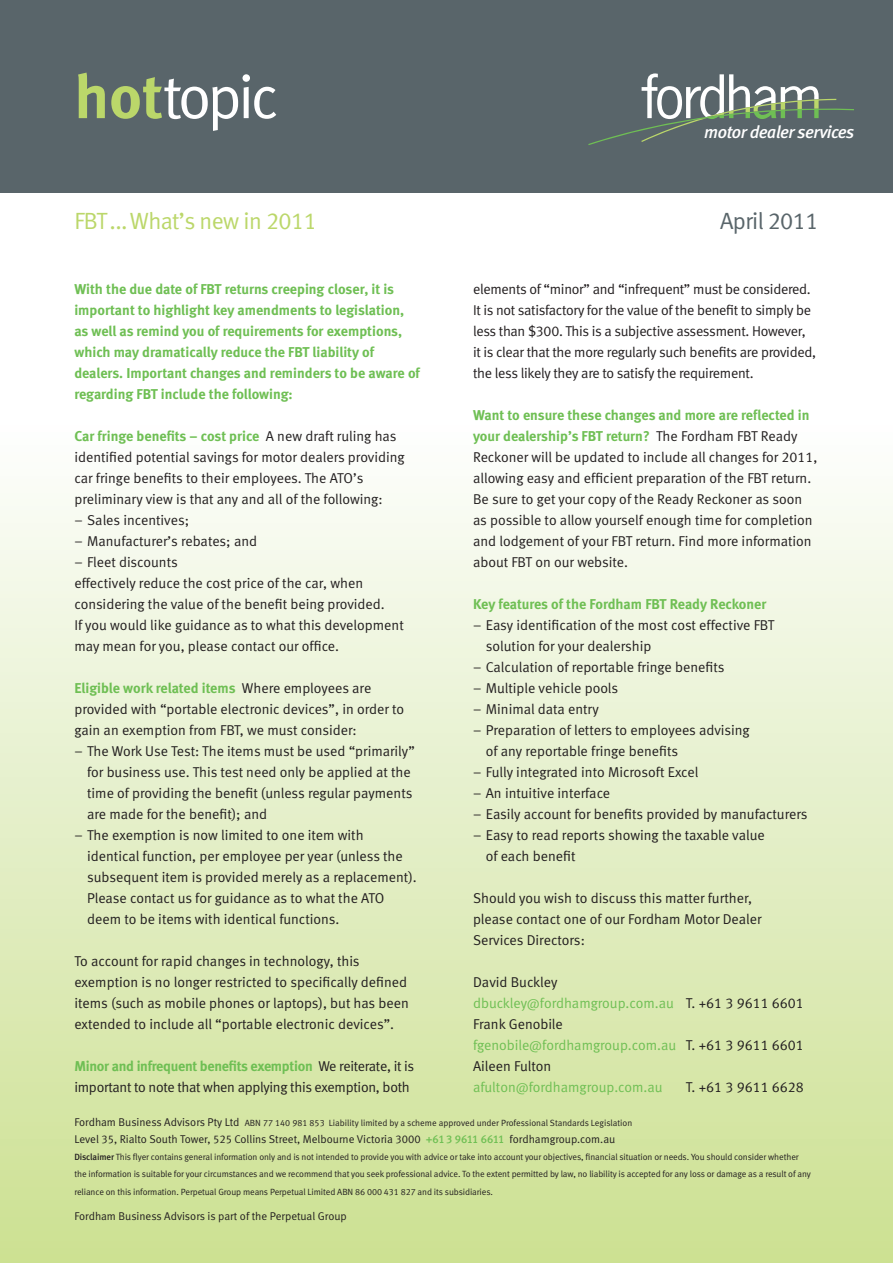
<style>
.page{position:relative;width:893px;height:1263px;background:#fff}
.page>*{position:absolute;margin:0;border:0;box-sizing:border-box;transform-origin:0 0}
.t1{font:61.5px "Meta Normal LF";letter-spacing:-.06em;color:#fff}
.t2{font:23.4px "Meta Normal LF";letter-spacing:-.025em;color:#bbd76a}
.t3{font:23.4px "Meta Normal LF";letter-spacing:-.025em;color:#59656a}
.t4{font:italic 17.55px "Meta Medium LF";letter-spacing:-.025em;color:#fff}
.t5{font:14.25px/21px "Meta Normal LF";color:#231f20}
.t6{font:14.25px/21px "Meta Normal LF";letter-spacing:-.02em;color:#231f20}
.t7{font:14.25px/21px "Meta Bold LF";color:#6fbf54}
.t8{font:14.25px "Meta Normal LF";color:#6fbf54}
.t9{font:11.25px "Meta Normal LF";color:#231f20}
.t10{font:9px/17.2px "Meta Normal LF";letter-spacing:-.01em;color:#231f20}
.s1{font-family:"Meta Bold LF";color:#bbd76a}
.s2{font-family:"Meta Bold LF";color:#6fbf54}
.s3{color:#231f20}
.s4{font-size:11.25px}
.s5{font-family:"Meta Medium LF";color:#6fbf54}
.s6{font-family:"Meta Medium LF"}
</style>
<div class="page">
<div style="left:0;top:421px;width:893px;height:842px;background:linear-gradient(to bottom,#fdfefd,#cce091)"></div>
<div style="left:0;top:0;width:893px;height:193px;background:#59656a"></div>
<svg style="left:588px;top:73px;width:266px;height:72px"></svg>
<p class="t1" style="left:74px;top:61px;width:206px"><span class="s1">hot</span>topic</p>
<p class="t4" style="left:704px;top:121px;width:152px">motor dealer services</p>
<p class="t2" style="left:74px;top:207px;width:244px">FBT ... What’s new in 2011</p>
<p class="t3" style="left:720px;top:207px;width:100px">April 2011</p>
<p class="t7" style="left:74px;top:278px;width:347px">With the due date of FBT returns creeping closer, it is important to highlight key amendments to legislation, as well as remind you of requirements for exemptions, which may dramatically reduce the FBT liability of dealers. Important changes and reminders to be aware of regarding FBT include the following:</p>
<p class="t5" style="left:74px;top:425px;width:332px"><span class="s2">Car fringe benefits – cost price</span> A new draft ruling has identified potential savings for motor dealers providing car fringe benefits to their employees. The ATO’s preliminary view is that any and all of the following:</p>
<p class="t5" style="left:74px;top:509px;width:116px">– Sales incentives;</p>
<p class="t5" style="left:74px;top:530px;width:184px">– Manufacturer’s rebates; and</p>
<p class="t5" style="left:74px;top:551px;width:105px">– Fleet discounts</p>
<p class="t5" style="left:74px;top:572px;width:331px">effectively reduce the cost price of the car, when considering the value of the benefit being provided.<br>If you would like guidance as to what this development may mean for you, please contact our office.</p>
<p class="t5" style="left:74px;top:677px;width:331px"><span class="s2">Eligible work related items</span> Where employees are provided with “portable electronic devices”, in order to gain an exemption from FBT, we must consider:</p>
<p class="t5" style="left:87px;top:740px;width:329px;text-indent:-13px">– The Work Use Test: The items must be used “primarily” for business use. This test need only be applied at the time of providing the benefit (unless regular payments are made for the benefit); and</p>
<p class="t5" style="left:87px;top:824px;width:331px;text-indent:-13px">– The exemption is now limited to one item with identical function, per employee per year (unless the subsequent item is provided merely as a replacement).<br>Please contact us for guidance as to what the ATO deem to be items with identical functions.</p>
<p class="t5" style="left:74px;top:950px;width:336px">To account for rapid changes in technology, this exemption is no longer restricted to specifically defined items (such as mobile phones or laptops), but has been extended to include all “portable electronic devices”.</p>
<p class="t6" style="left:74px;top:1055px;width:341px"><span class="s2">Minor and infrequent benefits exemption</span> We reiterate, it is important to note that when applying this exemption, both</p>
<p class="t6" style="left:473px;top:278px;width:345px">elements of “minor” and “infrequent” must be considered.<br>It is not satisfactory for the value of the benefit to simply be less than $300. This is a subjective assessment. However, it is clear that the more regularly such benefits are provided, the less likely they are to satisfy the requirement.</p>
<p class="t5" style="left:473px;top:404px;width:346px"><span class="s2">Want to ensure these changes and more are reflected in your dealership’s FBT return?</span> The Fordham FBT Ready Reckoner will be updated to include all changes for 2011, allowing easy and efficient preparation of the FBT return.<br>Be sure to get your copy of the Ready Reckoner as soon as possible to allow yourself enough time for completion and lodgement of your FBT return. Find more information about FBT on our website.</p>
<p class="t7" style="left:473px;top:593px;width:295px">Key features of the Fordham FBT Ready Reckoner</p>
<p class="t5" style="left:486px;top:614px;width:290px;text-indent:-13px">– Easy identification of the most cost effective FBT solution for your dealership</p>
<p class="t5" style="left:473px;top:656px;width:253px">– Calculation of reportable fringe benefits</p>
<p class="t5" style="left:473px;top:677px;width:147px">– Multiple vehicle pools</p>
<p class="t5" style="left:473px;top:698px;width:127px">– Minimal data entry</p>
<p class="t5" style="left:486px;top:719px;width:265px;text-indent:-13px">– Preparation of letters to employees advising of any reportable fringe benefits</p>
<p class="t5" style="left:473px;top:761px;width:227px">– Fully integrated into Microsoft Excel</p>
<p class="t5" style="left:473px;top:782px;width:139px">– An intuitive interface</p>
<p class="t5" style="left:473px;top:803px;width:336px">– Easily account for benefits provided by manufacturers</p>
<p class="t5" style="left:486px;top:824px;width:281px;text-indent:-13px">– Easy to read reports showing the taxable value of each benefit</p>
<p class="t5" style="left:473px;top:887px;width:290px">Should you wish to discuss this matter further, please contact one of our Fordham Motor Dealer<br>Services Directors:</p>
<p class="t5" style="left:473px;top:971px;width:86px">David Buckley</p>
<p class="t8" style="left:473px;top:995px;width:332px">dbuckley@fordhamgroup.com.au <span class="s3">T. +61 3 9611 6601</span></p>
<p class="t5" style="left:473px;top:1013px;width:91px">Frank Genobile</p>
<p class="t8" style="left:473px;top:1037px;width:332px">fgenobile@fordhamgroup.com.au <span class="s3">T. +61 3 9611 6601</span></p>
<p class="t5" style="left:473px;top:1055px;width:80px">Aileen Fulton</p>
<p class="t8" style="left:473px;top:1079px;width:191px">afulton@fordhamgroup.com.au</p>
<p class="t5" style="left:686px;top:1076px;width:120px">T. +61 3 9611 6628</p>
<p class="t10" style="left:74px;top:1114px;width:559px"><span class="s4">Fordham Business Advisors Pty Ltd</span> ABN 77 140 981 853 Liability limited by a scheme approved under Professional Standards Legislation</p>
<p class="t9" style="left:74px;top:1132px;width:542px">Level 35, Rialto South Tower, 525 Collins Street, Melbourne Victoria 3000 <span class="s5">+61 3 9611 6611</span> fordhamgroup.com.au</p>
<p class="t10" style="left:74px;top:1148px;width:738px"><span class="s6">Disclaimer</span> This flyer contains general information only and is not intended to provide you with advice or take into account your objectives, financial situation or needs. You should consider whether the information is suitable for your circumstances and we recommend that you seek professional advice. To the extent permitted by law, no liability is accepted for any loss or damage as a result of any reliance on this information. Perpetual Group means Perpetual Limited ABN 86 000 431 827 and its subsidiaries.</p>
<p class="t9" style="left:74px;top:1210px;width:274px">Fordham Business Advisors is part of the Perpetual Group</p>
</div>
